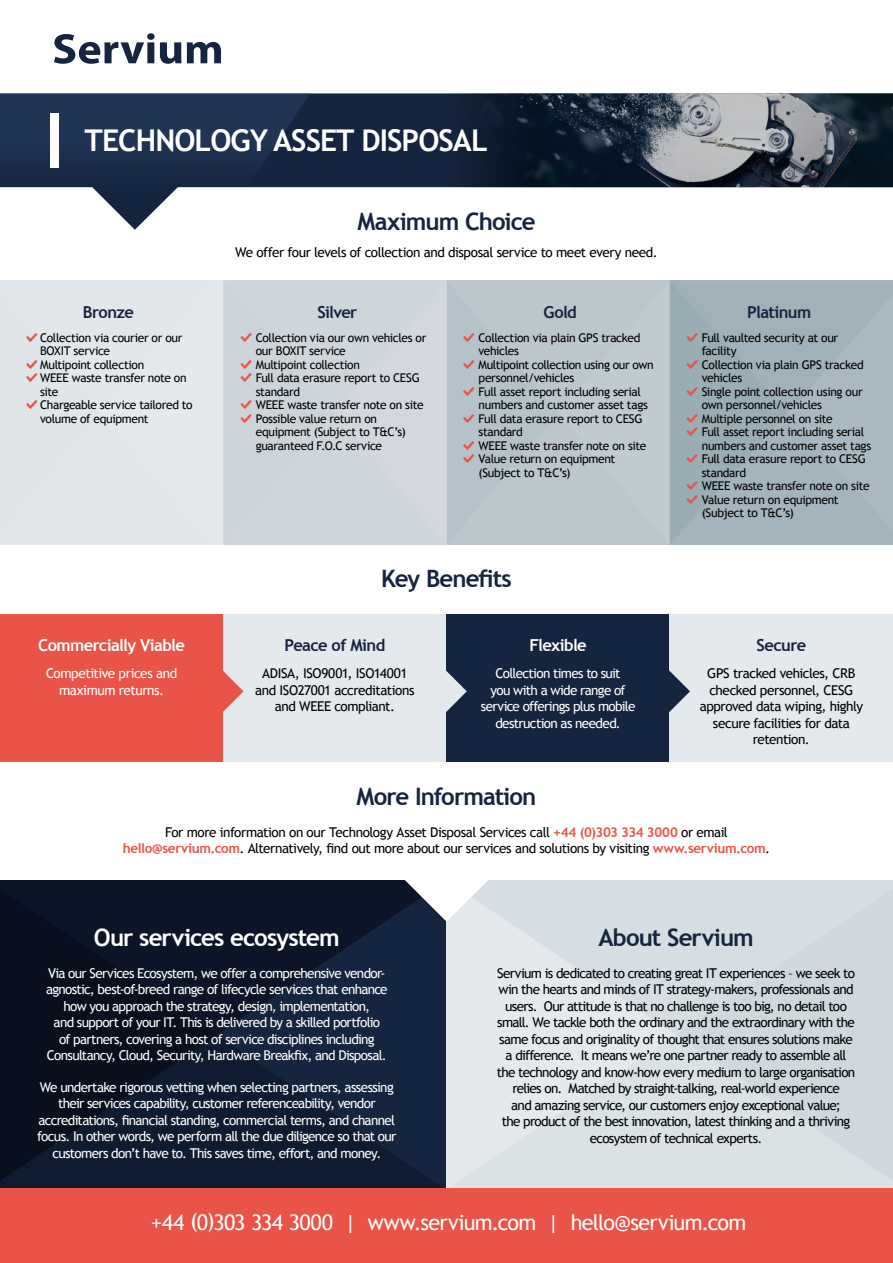
<style>
.page{position:relative;width:893px;height:1263px;background:#fff}
.page>*{position:absolute;margin:0;border:0;box-sizing:border-box;transform-origin:0 0}
.t1{font:700 30px "Trebuchet MS";letter-spacing:-.03em;color:#fff}
.t2{font:700 24px "Trebuchet MS";letter-spacing:-.04em;color:#16253f}
.t3{font:700 24px "Trebuchet MS";letter-spacing:-.035em;color:#fff}
.t4{font:21.45px "Trebuchet MS";letter-spacing:-.03em;color:#fff}
.t5{font:700 16.5px "Trebuchet MS";letter-spacing:-.04em;color:#16253f}
.t6{font:700 16.5px "Trebuchet MS";letter-spacing:-.04em;color:#fff}
.t7{font:13.5px/16.5px "Trebuchet MS";letter-spacing:-.045em;color:#000;text-align:center}
.t8{font:13.5px/16.5px "Trebuchet MS";letter-spacing:-.05em;color:#fff;text-align:center}
.t9{font:13.5px/16.5px "Trebuchet MS";letter-spacing:-.03em;color:#fff;text-align:center}
.t10{font:12px/13.5px "Trebuchet MS";letter-spacing:-.03em;color:#000}
.s1{font-weight:700;color:#ea5347}
</style>
<div class="page">
<div style="left:0;top:614px;width:223px;height:147px;background:#ea5347"></div>
<div style="left:223px;top:614px;width:223px;height:147px;background:#e3e9ec"></div>
<div style="left:0;top:281px;width:224px;height:264px;background:#e3e9ec"></div>
<div style="left:446px;top:614px;width:224px;height:147px;background:#16253f"></div>
<div style="left:670px;top:614px;width:223px;height:147px;background:#e3e9ec"></div>
<svg style="left:0;top:93px;width:441px;height:137px"></svg>
<img style="left:441px;top:93px;width:452px;height:95px">
<svg style="left:0;top:93px;width:310px;height:94px;background:#1d304f"></svg>
<svg style="left:54px;top:33px;width:127px;height:31px"></svg>
<svg style="left:187px;top:42px;width:34px;height:21px"></svg>
<div style="left:50px;top:113px;width:8px;height:55px;background:#fff"></div>
<svg style="left:223px;top:671px;width:21px;height:41px"></svg>
<svg style="left:446px;top:670px;width:21px;height:42px"></svg>
<svg style="left:669px;top:670px;width:21px;height:43px"></svg>
<svg style="left:446px;top:880px;width:447px;height:308px;background:#d8e0e4"></svg>
<svg style="left:0;top:880px;width:446px;height:308px;background:#0e192d"></svg>
<svg style="left:404px;top:880px;width:85px;height:42px"></svg>
<svg style="left:670px;top:281px;width:223px;height:264px;background:#a1b2ba"></svg>
<div style="left:447px;top:281px;width:223px;height:264px;background:#bbc6cd"></div>
<div style="left:224px;top:281px;width:223px;height:264px;background:#cfd6db"></div>
<div style="left:0;top:1188px;width:893px;height:75px;background:#ea5347"></div>
<svg style="left:241px;top:333px;width:11px;height:9px"></svg>
<svg style="left:241px;top:360px;width:11px;height:22px"></svg>
<svg style="left:241px;top:400px;width:11px;height:23px"></svg>
<svg style="left:463px;top:333px;width:11px;height:9px"></svg>
<svg style="left:463px;top:360px;width:11px;height:9px"></svg>
<svg style="left:463px;top:387px;width:11px;height:9px"></svg>
<svg style="left:463px;top:414px;width:11px;height:9px"></svg>
<svg style="left:463px;top:441px;width:11px;height:22px"></svg>
<svg style="left:687px;top:333px;width:10px;height:9px"></svg>
<svg style="left:687px;top:360px;width:10px;height:9px"></svg>
<svg style="left:687px;top:387px;width:10px;height:9px"></svg>
<svg style="left:687px;top:414px;width:10px;height:22px"></svg>
<svg style="left:687px;top:454px;width:10px;height:9px"></svg>
<svg style="left:687px;top:481px;width:10px;height:23px"></svg>
<h1 class="t1" style="left:85px;top:122px;width:404px">TECHNOLOGY ASSET DISPOSAL</h1>
<h2 class="t2" style="left:357px;top:207px;width:180px">Maximum Choice</h2>
<p class="t7" style="left:235px;top:244px;width:424px">We offer four levels of collection and disposal service to meet every need.</p>
<p class="t5" style="left:83px;top:302px;width:52px">Bronze</p>
<p class="t5" style="left:318px;top:302px;width:41px">Silver</p>
<p class="t5" style="left:544px;top:302px;width:35px">Gold</p>
<p class="t5" style="left:747px;top:302px;width:65px">Platinum</p>
<p class="t10" style="left:40px;top:331px;width:154px">Collection via courier or our<br>BOXIT service<br>Multipoint collection<br>WEEE waste transfer note on site<br>Chargeable service tailored to volume of equipment</p>
<p class="t10" style="left:256px;top:331px;width:172px">Collection via our own vehicles or our BOXIT service<br>Multipoint collection<br>Full data erasure report to CESG standard<br>WEEE waste transfer note on site<br>Possible value return on equipment (Subject to T&amp;C’s) guaranteed F.O.C service</p>
<p class="t10" style="left:478px;top:331px;width:177px">Collection via plain GPS tracked vehicles<br>Multipoint collection using our own personnel/vehicles<br>Full asset report including serial numbers and customer asset tags<br>Full data erasure report to CESG standard<br>WEEE waste transfer note on site<br>Value return on equipment (Subject to T&amp;C’s)</p>
<p class="t10" style="left:702px;top:331px;width:171px">Full vaulted security at our facility<br>Collection via plain GPS tracked vehicles<br>Single point collection using our own personnel/vehicles<br>Multiple personnel on site<br>Full asset report including serial numbers and customer asset tags<br>Full data erasure report to CESG standard<br>WEEE waste transfer note on site<br>Value return on equipment (Subject to T&amp;C’s)</p>
<p class="t6" style="left:38px;top:635px;width:148px">Commercially Viable</p>
<p class="t9" style="left:46px;top:665px;width:133px">Competitive prices and maximum returns.</p>
<h2 class="t2" style="left:381px;top:563px;width:132px">Key Benefits</h2>
<p class="t5" style="left:284px;top:635px;width:102px">Peace of Mind</p>
<p class="t7" style="left:255px;top:665px;width:161px">ADISA, ISO9001, ISO14001 and ISO27001 accreditations and WEEE compliant.</p>
<p class="t6" style="left:529px;top:635px;width:59px">Flexible</p>
<p class="t8" style="left:481px;top:665px;width:156px">Collection times to suit<br>you with a wide range of service offerings plus mobile destruction as needed.</p>
<h2 class="t2" style="left:357px;top:782px;width:181px">More Information</h2>
<p class="t5" style="left:757px;top:635px;width:51px">Secure</p>
<p class="t7" style="left:700px;top:665px;width:165px">GPS tracked vehicles, CRB checked personnel, CESG approved data wiping, highly secure facilities for data retention.</p>
<p class="t7" style="left:123px;top:824px;width:649px">For more information on our Technology Asset Disposal Services call <span class="s1">+44 (0)303 334 3000</span> or email <span class="s1">hello@servium.com</span>. Alternatively, find out more about our services and solutions by visiting <span class="s1">www.servium.com</span>.</p>
<h2 class="t3" style="left:94px;top:923px;width:247px">Our services ecosystem</h2>
<h2 class="t2" style="left:598px;top:923px;width:157px">About Servium</h2>
<p class="t8" style="left:46px;top:965px;width:343px">Via our Services Ecosystem, we offer a comprehensive vendor&shy;agnostic, best-of-breed range of lifecycle services that enhance how you approach the strategy, design, implementation,<br>and support of your IT. This is delivered by a skilled portfolio<br>of partners, covering a host of service disciplines including Consultancy, Cloud, Security, Hardware Breakfix, and Disposal.</p>
<p class="t8" style="left:37px;top:1079px;width:361px">We undertake rigorous vetting when selecting partners, assessing their services capability, customer referenceability, vendor accreditations, financial standing, commercial terms, and channel focus. In other words, we perform all the due diligence so that our customers don’t have to. This saves time, effort, and money.</p>
<p class="t7" style="left:497px;top:965px;width:360px">Servium is dedicated to creating great IT experiences – we seek to win the hearts and minds of IT strategy-makers, professionals and users. Our attitude is that no challenge is too big, no detail too small. We tackle both the ordinary and the extraordinary with the same focus and originality of thought that ensures solutions make a difference. It means we’re one partner ready to assemble all the technology and know-how every medium to large organisation relies on. Matched by straight-talking, real-world experience<br>and amazing service, our customers enjoy exceptional value;<br>the product of the best innovation, latest thinking and a thriving ecosystem of technical experts.</p>
<h3 class="t4" style="left:151px;top:1210px;width:597px">+44 (0)303 334 3000 | www.servium.com | hello@servium.com</h3>
</div>
